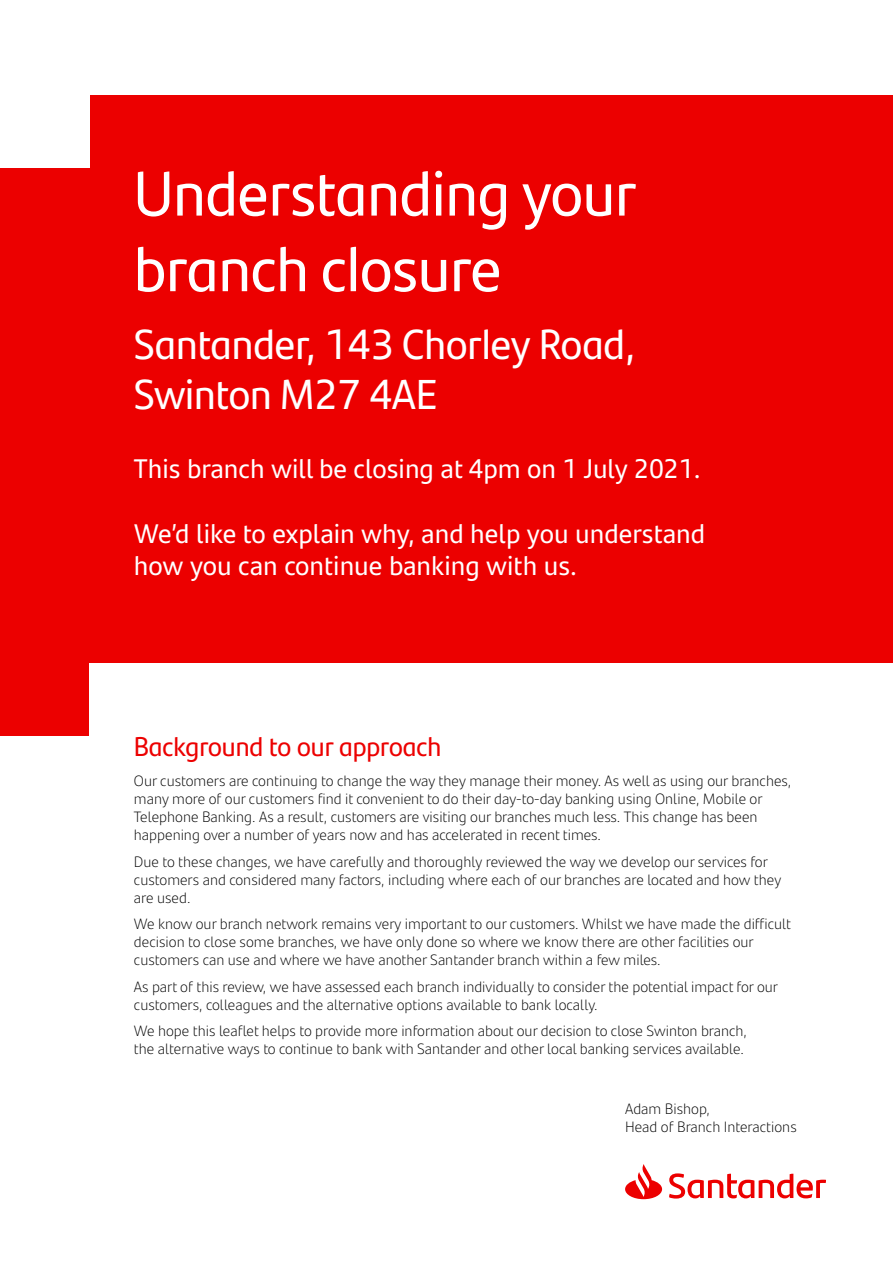
<style>
.page{position:relative;width:893px;height:1263px;background:#fff}
.page>*{position:absolute;margin:0;border:0;box-sizing:border-box;transform-origin:0 0}
.t1{font:63px/75.6px "Santander Headline";color:#fff}
.t2{font:42px/50.4px "Santander Headline";color:#fff}
.t3{font:27px/32.4px "Santander Text";color:#fff}
.t4{font:27px "Santander Headline";color:#ec0000}
.t5{font:300 15px/18px "Santander Text";color:#000}
</style>
<div class="page">
<div style="left:0;top:95px;width:893px;height:641px;background:#ec0000"></div>
<div style="left:89px;top:663px;width:804px;height:150px;background:#fff"></div>
<div style="left:0;top:63px;width:89px;height:105px;background:#fff"></div>
<svg style="left:625px;top:1164px;width:201px;height:35px"></svg>
<h1 class="t1" style="left:134px;top:153px;width:504px">Understanding your branch closure</h1>
<h2 class="t2" style="left:134px;top:317px;width:503px">Santander, 143 Chorley Road,<br>Swinton M27 4AE</h2>
<h3 class="t3" style="left:134px;top:451px;width:568px">This branch will be closing at 4pm on 1 July 2021.</h3>
<h3 class="t3" style="left:134px;top:515px;width:573px">We’d like to explain why, and help you understand how you can continue banking with us.</h3>
<h3 class="t4" style="left:134px;top:726px;width:309px">Background to our approach</h3>
<p class="t5" style="left:134px;top:771px;width:659px">Our customers are continuing to change the way they manage their money. As well as using our branches, many more of our customers find it convenient to do their day-to-day banking using Online, Mobile or Telephone Banking. As a result, customers are visiting our branches much less. This change has been happening over a number of years now and has accelerated in recent times.</p>
<p class="t5" style="left:134px;top:852px;width:649px">Due to these changes, we have carefully and thoroughly reviewed the way we develop our services for customers and considered many factors, including where each of our branches are located and how they are used.</p>
<p class="t5" style="left:134px;top:914px;width:659px">We know our branch network remains very important to our customers. Whilst we have made the difficult decision to close some branches, we have only done so where we know there are other facilities our customers can use and where we have another Santander branch within a few miles.</p>
<p class="t5" style="left:134px;top:977px;width:646px">As part of this review, we have assessed each branch individually to consider the potential impact for our customers, colleagues and the alternative options available to bank locally.</p>
<p class="t5" style="left:134px;top:1021px;width:615px">We hope this leaflet helps to provide more information about our decision to close Swinton branch, the alternative ways to continue to bank with Santander and other local banking services available.</p>
<p class="t5" style="left:625px;top:1099px;width:173px">Adam Bishop,<br>Head of Branch Interactions</p>
</div>
